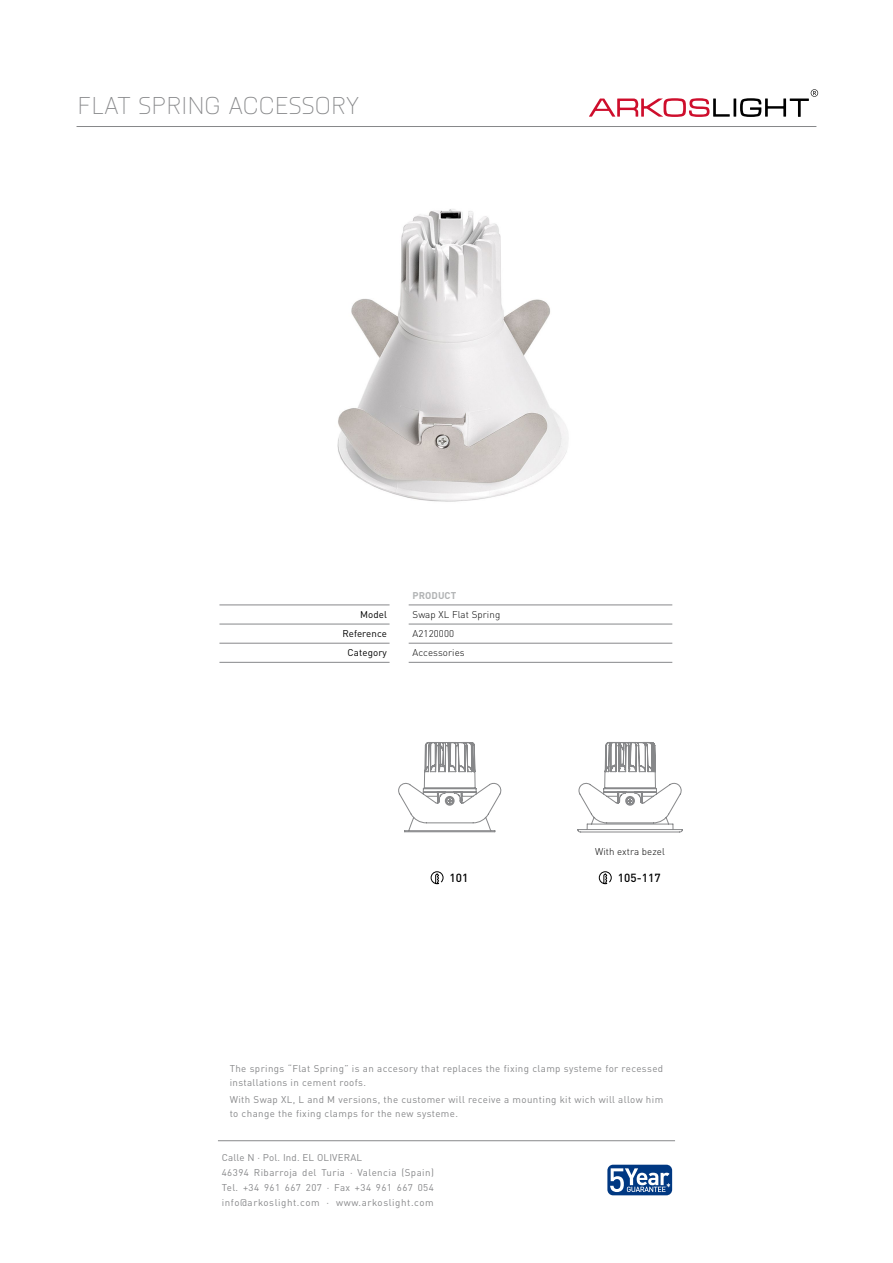
<style>
.page{position:relative;width:893px;height:1263px;background:#fff}
.page>*{position:absolute;margin:0;border:0;box-sizing:border-box;transform-origin:0 0}
.t1{font:300 24.3px "Knul";letter-spacing:.01em;color:#87888a}
.t2{font:500 11.7px "DIN Pro";letter-spacing:.01em;color:#000}
.t3{font:9.75px/15px "DIN Pro";letter-spacing:.04em;color:#87888a}
.t4{font:300 9.75px "DIN Pro";letter-spacing:.01em;color:#000}
.t5{font:9.75px "DIN Pro";letter-spacing:.01em;color:#000}
.t6{font:700 9.75px "DIN Pro";letter-spacing:.01em;color:#b1b3b4}
</style>
<div class="page">
<svg style="left:589px;top:89px;width:229px;height:28px"></svg>
<hr style="left:218px;top:1140px;width:457px;height:1px;background:#87888a">
<svg style="left:607px;top:1165px;width:65px;height:30px"></svg>
<hr style="left:77px;top:126px;width:739px;height:1px;background:#87888a">
<svg style="left:599px;top:874px;width:13px;height:10px"></svg>
<svg style="left:431px;top:874px;width:12px;height:10px"></svg>
<hr style="left:219px;top:605px;width:171px;height:1px;background:#87888a">
<hr style="left:409px;top:624px;width:263px;height:1px;background:#87888a">
<hr style="left:409px;top:605px;width:263px;height:1px;background:#87888a">
<hr style="left:219px;top:624px;width:171px;height:1px;background:#87888a">
<hr style="left:409px;top:662px;width:263px;height:1px;background:#87888a">
<hr style="left:219px;top:662px;width:171px;height:1px;background:#87888a">
<hr style="left:409px;top:643px;width:263px;height:1px;background:#87888a">
<hr style="left:219px;top:643px;width:171px;height:1px;background:#87888a">
<svg style="left:398px;top:742px;width:285px;height:132px"></svg>
<img style="left:337px;top:209px;width:231px;height:293px">
<h1 class="t1" style="left:78px;top:90px;width:283px">FLAT SPRING ACCESSORY</h1>
<p class="t6" style="left:412px;top:587px;width:45px">PRODUCT</p>
<p class="t4" style="left:412px;top:607px;width:89px">Swap XL Flat Spring</p>
<p class="t4" style="left:412px;top:645px;width:54px">Accessories</p>
<p class="t5" style="left:360px;top:607px;width:28px">Model</p>
<p class="t5" style="left:348px;top:645px;width:41px">Category</p>
<p class="t5" style="left:343px;top:626px;width:46px">Reference</p>
<p class="t4" style="left:412px;top:626px;width:43px">A2120000</p>
<p class="t4" style="left:595px;top:844px;width:71px">With extra bezel</p>
<p class="t2" style="left:449px;top:868px;width:20px">101</p>
<p class="t2" style="left:618px;top:868px;width:45px">105-117</p>
<p class="t3" style="left:230px;top:1061px;width:435px;line-height:13.5px">The springs “Flat Spring” is an accesory that replaces the fixing clamp systeme for recessed installations in cement roofs.</p>
<p class="t3" style="left:230px;top:1092px;width:435px;line-height:13.5px">With Swap XL, L and M versions, the customer will receive a mounting kit wich will allow him to change the fixing clamps for the new systeme.</p>
<p class="t3" style="left:222px;top:1149px;width:214px">Calle N · Pol. Ind. EL OLIVERAL<br>46394 Ribarroja del Turia · Valencia (Spain)<br>Tel. +34 961 667 207 · Fax +34 961 667 054 info@arkoslight.com · www.arkoslight.com</p>
</div>
